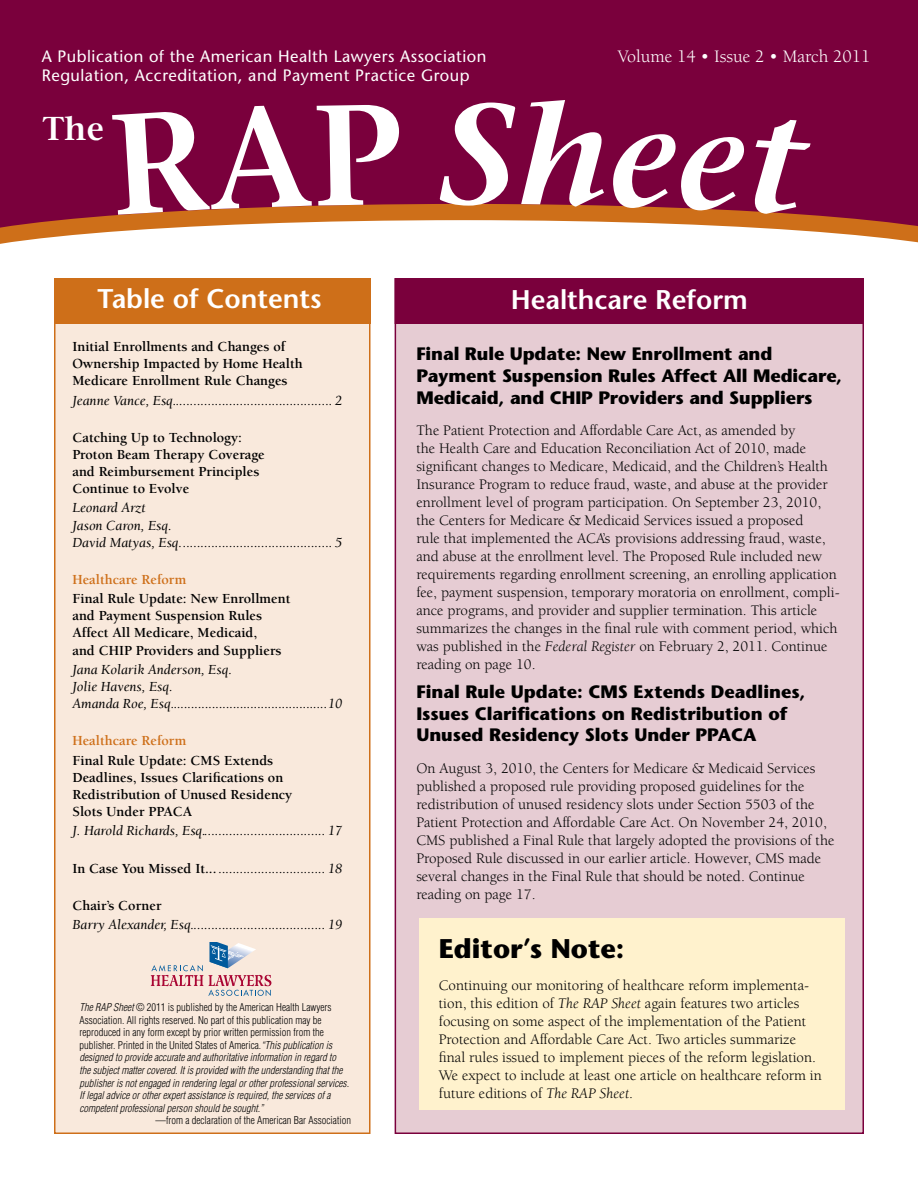
<style>
.page{position:relative;width:918px;height:1188px;background:#fff}
.page>*{position:absolute;margin:0;border:0;box-sizing:border-box;transform-origin:0 0}
.t1{font:italic 600 142.5px "Stone Serif Std";color:#fff}
.t2{font:600 33px "Stone Serif Std";color:#fff}
.t3{font:600 27px "Stone Sans Std";color:#fff}
.t4{font:700 27px "Stone Sans Std";color:#000}
.t5{font:700 18px/21.6px "Stone Sans Std";letter-spacing:-.005em;color:#000}
.t6{font:18px "Berkeley Std";color:#fff}
.t7{font:500 16.5px/19.8px "Stone Sans Std";letter-spacing:.03em;color:#fff}
.t8{font:15px/18px "Berkeley Std";color:#000}
.t9{font:italic 14.25px/17.1px "Berkeley Std";color:#000}
.t10{font:700 14.25px/17.1px "Berkeley Std";color:#000}
.t11{font:700 14.25px "Berkeley Std";color:#ce6f19}
.t12{font:italic 300 condensed 10.5px/12.6px "Helvetica LT Std";color:#000}
.t13{font:300 condensed 10.5px "Helvetica LT Std";color:#000}
.s1{font-weight:700;font-style:normal}
.s2{font-style:normal}
.s3{font-style:italic}
</style>
<div class="page">
<div style="left:0;top:0;width:918px;height:243px;background:#7a003c"></div>
<svg style="left:62px;top:204px;width:804px;height:16px;fill:#ce6f19"></svg>
<svg style="left:0;top:220px;width:918px;height:91px"></svg>
<div style="left:54px;top:286px;width:316px;height:848px;background:#f9e9dc;border:2px solid #ce6f19"></div>
<div style="left:54px;top:278px;width:316px;height:46px;background:#ce6f19"></div>
<svg style="left:151px;top:942px;width:120px;height:54px"></svg>
<div style="left:395px;top:279px;width:468px;height:854px;background:#e6ccd3"></div>
<div style="left:419px;top:918px;width:426px;height:192px;background:#fff2cd"></div>
<div style="left:395px;top:278px;width:469px;height:46px;background:#7a003c"></div>
<svg style="left:112px;top:204px;width:288px;height:11px"></svg>
<svg style="left:521px;top:204px;width:84px;height:3px"></svg>
<svg style="left:612px;top:204px;width:133px;height:8px"></svg>
<svg style="left:751px;top:204px;width:61px;height:12px"></svg>
<p class="t7" style="left:42px;top:46px;width:446px">A Publication of the American Health Lawyers Association<br>Regulation, Accreditation, and Payment Practice Group</p>
<p class="t6" style="left:618px;top:47px;width:254px">Volume 14 • Issue 2 • March 2011</p>
<h2 class="t2" style="left:43px;top:109px;width:63px">The</h2>
<h1 class="t1" style="left:438px;top:71px;width:81px">S</h1>
<h3 class="t3" style="left:98px;top:283px;width:225px">Table of Contents</h3>
<p class="t10" style="left:72px;top:338px;width:232px">Initial Enrollments and Changes of<br>Ownership Impacted by Home Health<br>Medicare Enrollment Rule Changes</p>
<p class="t9" style="left:72px;top:392px;width:271px">Jeanne Vance, Esq............................................. 2</p>
<p class="t10" style="left:72px;top:429px;width:194px">Catching Up to Technology:<br>Proton Beam Therapy Coverage and Reimbursement Principles<br>Continue to Evolve</p>
<p class="t9" style="left:72px;top:500px;width:272px">Leonard Arzt<br>Jason Caron, Esq.<br>David Matyas, Esq........................................... 5</p>
<p class="t11" style="left:72px;top:572px;width:116px">Healthcare Reform</p>
<p class="t10" style="left:72px;top:590px;width:220px">Final Rule Update: New Enrollment and Payment Suspension Rules<br>Affect All Medicare, Medicaid,<br>and CHIP Providers and Suppliers</p>
<p class="t9" style="left:72px;top:661px;width:271px">Jana Kolarik Anderson, Esq.<br>Jolie Havens, Esq.<br>Amanda Roe, Esq.............................................10</p>
<p class="t11" style="left:72px;top:733px;width:116px">Healthcare Reform</p>
<p class="t10" style="left:72px;top:752px;width:221px">Final Rule Update: CMS Extends<br>Deadlines, Issues Clarifications on<br>Redistribution of Unused Residency<br>Slots Under PPACA</p>
<p class="t9" style="left:72px;top:822px;width:271px">J. Harold Richards, Esq................................... 17</p>
<p class="t9" style="left:72px;top:860px;width:272px"><span class="s1">In Case You Missed It...</span> .............................. 18</p>
<p class="t10" style="left:72px;top:897px;width:91px">Chair’s Corner</p>
<p class="t9" style="left:72px;top:916px;width:271px">Barry Alexander, Esq...................................... 19</p>
<p class="t12" style="left:80px;top:1001px;width:271px">The RAP Sheet <span class="s2">© 2011 is published by the American Health Lawyers Association. All rights reserved. No part of this publication may be reproduced in any form except by prior written permission from the publisher. Printed in the United States of America.</span>“This publication is designed to provide accurate and authoritative information in regard to the subject matter covered. It is provided with the understanding that the publisher is not engaged in rendering legal or other professional services.<br>If legal advice or other expert assistance is required, the services of a competent professional person should be sought.”</p>
<p class="t13" style="left:156px;top:1114px;width:197px">—from a declaration of the American Bar Association</p>
<h3 class="t3" style="left:511px;top:284px;width:239px">Healthcare Reform</h3>
<p class="t5" style="left:416px;top:343px;width:427px">Final Rule Update: New Enrollment and<br>Payment Suspension Rules Affect All Medicare,<br>Medicaid, and CHIP Providers and Suppliers</p>
<p class="t8" style="left:416px;top:422px;width:425px">The Patient Protection and Affordable Care Act, as amended by<br>the Health Care and Education Reconciliation Act of 2010, made significant changes to Medicare, Medicaid, and the Children’s Health Insurance Program to reduce fraud, waste, and abuse at the provider enrollment level of program participation. On September 23, 2010, the Centers for Medicare &amp; Medicaid Services issued a proposed<br>rule that implemented the ACA’s provisions addressing fraud, waste, and abuse at the enrollment level. The Proposed Rule included new requirements regarding enrollment screening, an enrolling application fee, payment suspension, temporary moratoria on enrollment, compli&shy;ance programs, and provider and supplier termination. This article summarizes the changes in the final rule with comment period, which was published in the <span class="s3">Federal Register</span> on February 2, 2011. Continue reading on page 10.</p>
<p class="t5" style="left:416px;top:681px;width:390px">Final Rule Update: CMS Extends Deadlines,<br>Issues Clarifications on Redistribution of<br>Unused Residency Slots Under PPACA</p>
<p class="t8" style="left:416px;top:759px;width:420px">On August 3, 2010, the Centers for Medicare &amp; Medicaid Services published a proposed rule providing proposed guidelines for the redistribution of unused residency slots under Section 5503 of the Patient Protection and Affordable Care Act. On November 24, 2010, CMS published a Final Rule that largely adopted the provisions of the Proposed Rule discussed in our earlier article. However, CMS made several changes in the Final Rule that should be noted. Continue reading on page 17.</p>
<h3 class="t4" style="left:439px;top:933px;width:187px">Editor’s Note:</h3>
<p class="t8" style="left:439px;top:976px;width:385px">Continuing our monitoring of healthcare reform implementa&shy;tion, this edition of <span class="s3">The RAP Sheet</span> again features two articles focusing on some aspect of the implementation of the Patient Protection and Affordable Care Act. Two articles summarize final rules issued to implement pieces of the reform legislation.<br>We expect to include at least one article on healthcare reform in future editions of <span class="s3">The RAP Sheet</span>.</p>
</div>
